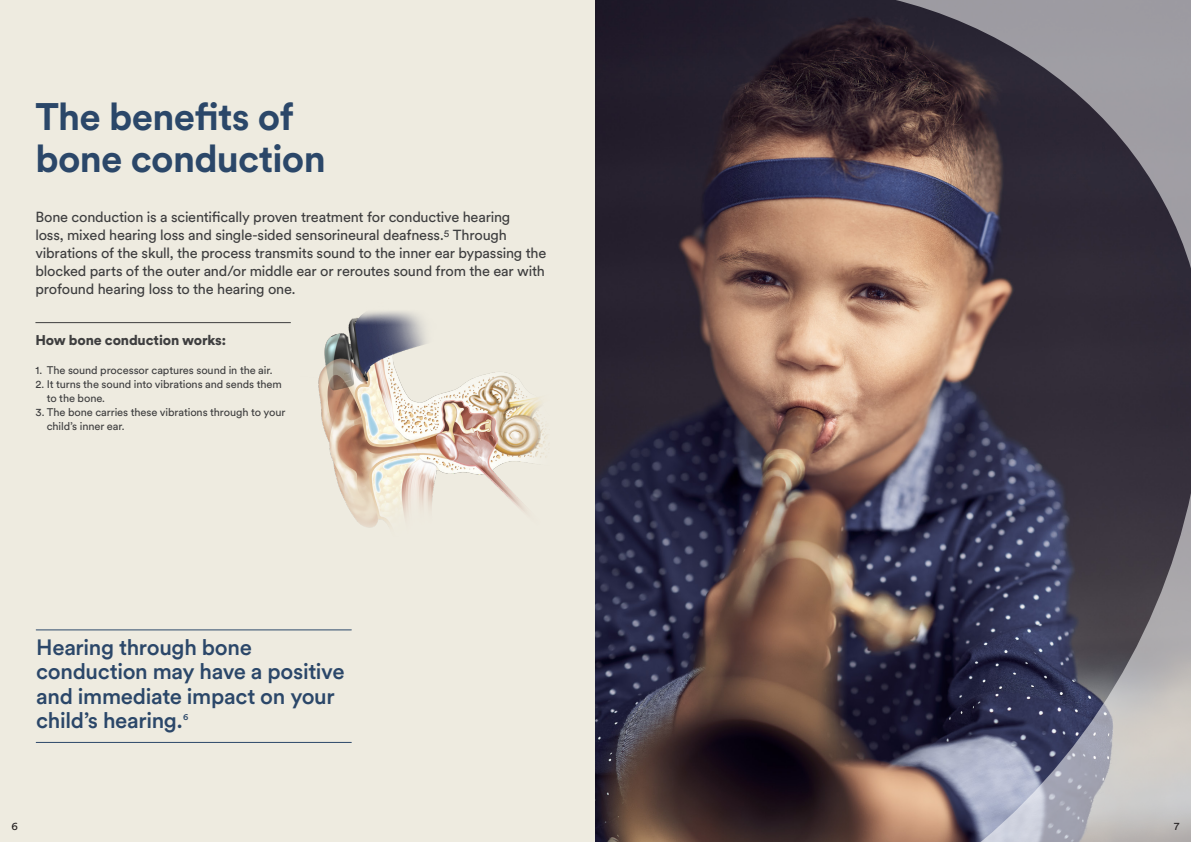
<style>
.page{position:relative;width:1191px;height:842px;background:#fff}
.page>*{position:absolute;margin:0;border:0;box-sizing:border-box;transform-origin:0 0}
.Heading_02_-_Blue{font:700 38px/42px "Circular XX";letter-spacing:-.02em;color:#2b4769}
.Call_out_-_Blue_line{font:500 22px/24.5px "Circular XX";letter-spacing:-.015em;color:#2b4769}
.Intro_-_90_K{font:14.5px/18px "Circular XX";letter-spacing:-.015em;color:#3e3e3f}
.Subheading_03_-_90K{font:900 14px "Circular XX";letter-spacing:-.01em;color:#3e3e3f}
.t1{font:11px/14px "Circular XX";letter-spacing:-.01em;color:#3e3e3f}
.t2{font:11px "Circular XX";color:#231f20}
.Call_out_-_Blue_line-2{font:500 9px "Circular XX";color:#2b4769}
</style>
<div class="page">
<div style="left:0;top:0;width:595px;height:842px;background:#eeebe0"></div>
<img style="left:318px;top:311px;width:228px;height:217px">
<img style="left:595px;top:0;width:190px;height:366px">
<hr style="left:36px;top:742px;width:315px;height:1px;background:#2b4769">
<hr style="left:36px;top:630px;width:315px;height:1px;background:#2b4769">
<hr style="left:35px;top:322px;width:256px;height:1px;background:#3e3e3f">
<svg style="left:595px;top:366px;width:596px;height:476px;background:#5a4f58"></svg>
<svg style="left:785px;top:0;width:406px;height:366px;background:#695a5c"></svg>
<p class="Heading_02_-_Blue" style="left:35px;top:94px;width:292px">The benefits of bone conduction</p>
<p class="Intro_-_90_K" style="left:35px;top:208px;width:512px">Bone conduction is a scientifically proven treatment for conductive hearing<br>loss, mixed hearing loss and single-sided sensorineural deafness.<sup>5</sup> Through vibrations of the skull, the process transmits sound to the inner ear bypassing the blocked parts of the outer and/or middle ear or reroutes sound from the ear with profound hearing loss to the hearing one.</p>
<p class="Subheading_03_-_90K" style="left:35px;top:331px;width:192px">How bone conduction works:</p>
<p class="t1" style="left:35px;top:362px;width:238px">1. The sound processor captures sound in the air.</p>
<p class="t1" style="left:47px;top:376px;width:236px;text-indent:-11px">2. It turns the sound into vibrations and sends them to the bone.</p>
<p class="t1" style="left:47px;top:404px;width:240px;text-indent:-11px">3. The bone carries these vibrations through to your child’s inner ear.</p>
<p class="Call_out_-_Blue_line" style="left:36px;top:634px;width:310px">Hearing through bone conduction may have a positive and immediate impact on your child’s hearing.</p>
<p class="Call_out_-_Blue_line-2" style="left:183px;top:711px;width:7px">6</p>
<p class="t2" style="left:11px;top:819px;width:8px">6</p>
<p class="t2" style="left:1173px;top:819px;width:7px">7</p>
</div>
